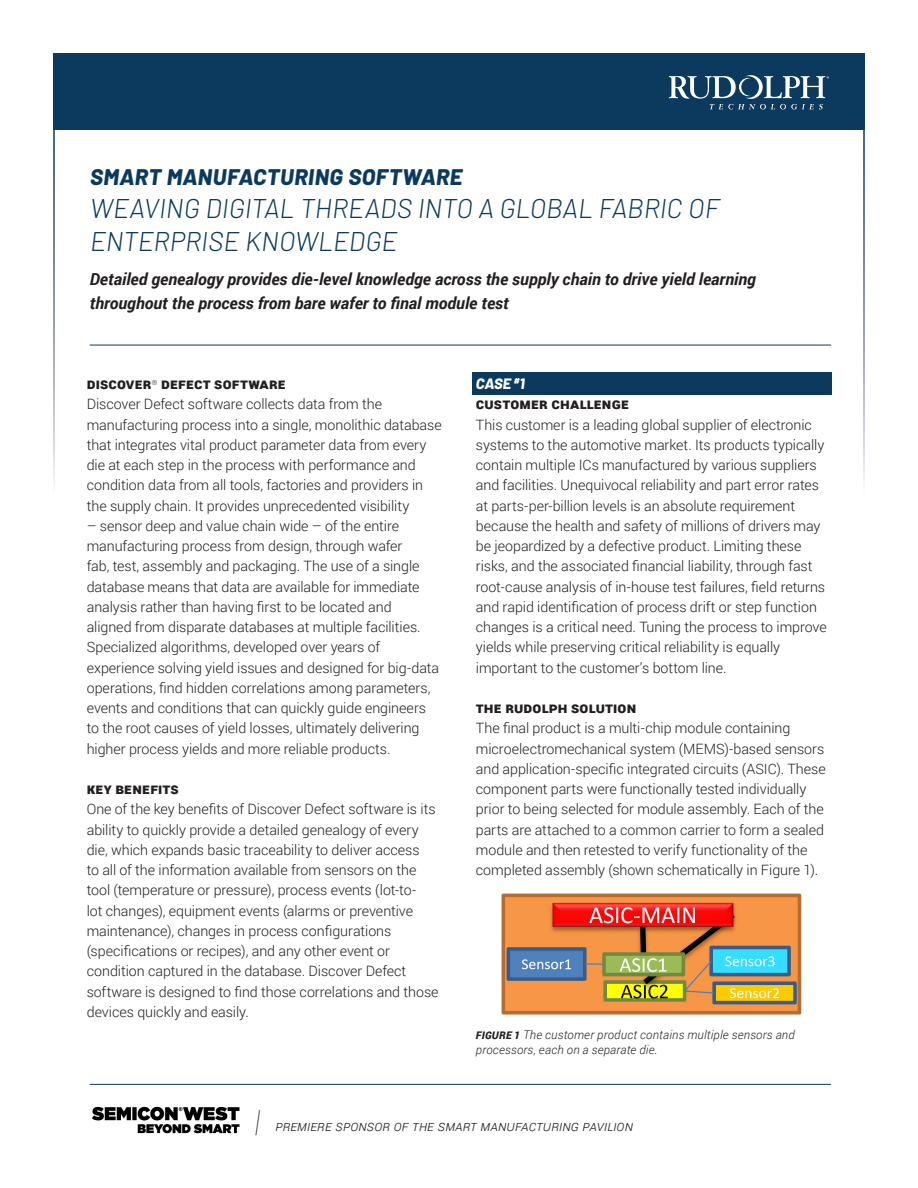
<style>
.page{position:relative;width:918px;height:1188px;background:#fff}
.page>*{position:absolute;margin:0;border:0;box-sizing:border-box;transform-origin:0 0}
.t1{font:italic 300 27px/33px "Barlow";color:#0c3a5e}
.t2{font:italic 800 22.5px "Barlow";letter-spacing:.02em;color:#0c3a5e}
.t3{font:italic 700 16.5px/24px "Roboto";color:#231f20}
.t4{font:900 15px "Roboto";letter-spacing:.01em;color:#231f20}
.t5{font:italic 800 15px "Barlow";color:#fff}
.t6{font:300 14.25px/20.2px "Roboto";letter-spacing:-.005em;color:#231f20}
.t7{font:italic 300 14.25px "Roboto";letter-spacing:.045em;color:#231f20}
.t8{font:italic 300 12px/15px "Roboto";letter-spacing:.02em;color:#231f20}
.s1{font-weight:900;font-size:10.5px}
.s2{font-weight:100;font-size:29.25px}
</style>
<div class="page">
<div style="left:53px;top:53px;width:812px;height:77px;background:#0c3a5e"></div>
<div style="left:472px;top:372px;width:359px;height:23px;background:#0c3a5e"></div>
<svg style="left:669px;top:75px;width:160px;height:35px"></svg>
<hr style="left:90px;top:345px;width:741px;height:1px;background:#0c3a5e">
<hr style="left:90px;top:1084px;width:741px;height:1px;background:#0c3a5e">
<img style="left:91px;top:1106px;width:149px;height:28px">
<img style="left:501px;top:893px;width:301px;height:122px">
<p class="t2" style="left:90px;top:163px;width:374px">SMART MANUFACTURING SOFTWARE</p>
<p class="t1" style="left:90px;top:191px;width:631px">WEAVING DIGITAL THREADS INTO A GLOBAL FABRIC OF<br>ENTERPRISE KNOWLEDGE</p>
<p class="t3" style="left:90px;top:266px;width:668px">Detailed genealogy provides die-level knowledge across the supply chain to drive yield learning throughout the process from bare wafer to final module test</p>
<p class="t4" style="left:87px;top:373px;width:201px">discover<sup>®</sup> defect software</p>
<p class="t6" style="left:87px;top:394px;width:356px">Discover Defect software collects data from the manufacturing process into a single, monolithic database that integrates vital product parameter data from every die at each step in the process with performance and condition data from all tools, factories and providers in the supply chain. It provides unprecedented visibility</p>
<p class="t6" style="left:87px;top:515px;width:354px">– sensor deep and value chain wide – of the entire manufacturing process from design, through wafer<br>fab, test, assembly and packaging. The use of a single database means that data are available for immediate analysis rather than having first to be located and aligned from disparate databases at multiple facilities.<br>Specialized algorithms, developed over years of experience solving yield issues and designed for big-data operations, find hidden correlations among parameters, events and conditions that can quickly guide engineers to the root causes of yield losses, ultimately delivering higher process yields and more reliable products.</p>
<p class="t4" style="left:87px;top:778px;width:94px">key benefits</p>
<p class="t6" style="left:87px;top:799px;width:353px">One of the key benefits of Discover Defect software is its ability to quickly provide a detailed genealogy of every die, which expands basic traceability to deliver access<br>to all of the information available from sensors on the tool (temperature or pressure), process events (lot-to-<br>lot changes), equipment events (alarms or preventive maintenance), changes in process configurations (specifications or recipes), and any other event or condition captured in the database. Discover Defect software is designed to find those correlations and those devices quickly and easily.</p>
<p class="t5" style="left:476px;top:374px;width:50px">CASE <sup>#</sup>1</p>
<p class="t4" style="left:476px;top:393px;width:155px">customer challenge</p>
<p class="t6" style="left:476px;top:414px;width:352px">This customer is a leading global supplier of electronic systems to the automotive market. Its products typically contain multiple ICs manufactured by various suppliers and facilities. Unequivocal reliability and part error rates at parts-per-billion levels is an absolute requirement because the health and safety of millions of drivers may be jeopardized by a defective product. Limiting these risks, and the associated financial liability, through fast root-cause analysis of in-house test failures, field returns and rapid identification of process drift or step function changes is a critical need. Tuning the process to improve yields while preserving critical reliability is equally important to the customer’s bottom line.</p>
<p class="t4" style="left:476px;top:697px;width:162px">the rudolph solution</p>
<p class="t6" style="left:476px;top:718px;width:351px">The final product is a multi-chip module containing microelectromechanical system (MEMS)-based sensors and application-specific integrated circuits (ASIC). These component parts were functionally tested individually prior to being selected for module assembly. Each of the parts are attached to a common carrier to form a sealed module and then retested to verify functionality of the completed assembly (shown schematically in Figure 1).</p>
<p class="t8" style="left:476px;top:1027px;width:320px"><span class="s1">FIGURE 1</span> The customer product contains multiple sensors and processors, each on a separate die.</p>
<p class="t7" style="left:255px;top:1116px;width:379px"><span class="s2">|</span> Premiere sponsor of the Smart Manufacturing Pavilion</p>
</div>
